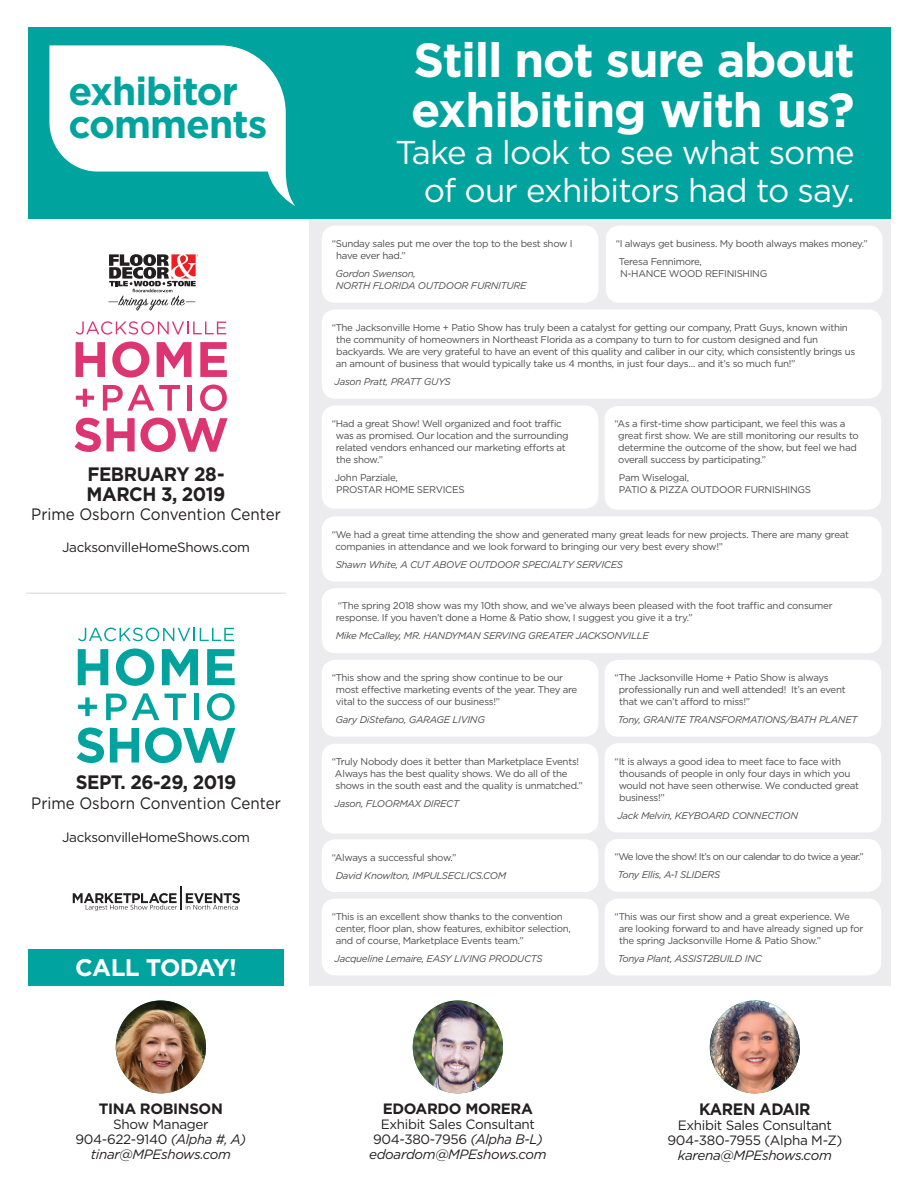
<style>
.page{position:relative;width:918px;height:1188px;background:#fff}
.page>*{position:absolute;margin:0;border:0;box-sizing:border-box;transform-origin:0 0}
.t1{font:700 48px/49.5px "Gotham";letter-spacing:-.025em;color:#fff}
.t2{font:700 39px/33px "Gotham";letter-spacing:-.025em;color:#00a39d}
.t3{font:33px/37.5px "Gotham";letter-spacing:-.025em;color:#fff;text-align:right}
.t4{font:700 24px "Gotham";letter-spacing:-.025em;color:#fff}
.t5{font:700 19.5px/19.5px "Gotham";letter-spacing:-.025em;color:#231f20;scale:.95 1}
.t6{font:16.5px "Gotham";color:#231f20;scale:.92 1}
.t7{font:700 16.5px "Gotham";letter-spacing:-.025em;color:#231f20;scale:.95 1}
.t8{font:700 15px "Gotham";letter-spacing:-.025em;color:#231f20}
.t9{font:13.5px/15px "Gotham";letter-spacing:-.025em;color:#231f20;text-align:center}
.t10{font:italic 13.5px "Gotham";letter-spacing:-.025em;color:#231f20}
.t11{font:9.75px/12px "Gotham";letter-spacing:-.03em;color:#4b4c4d}
.t12{font:italic 9.75px/12px "Gotham";letter-spacing:-.03em;color:#4b4c4d}
.t13{font:9.75px "Gotham";letter-spacing:-.06em;color:#4b4c4d}
.s1{font-style:italic;font-size:13.8px}
.s2{font-style:italic}
</style>
<div class="page">
<div style="left:310px;top:194px;width:581px;height:792px;background:#ececee"></div>
<div style="left:29px;top:949px;width:255px;height:36px;background:#00a39d"></div>
<div style="left:29px;top:27px;width:862px;height:192px;background:#00a39d"></div>
<hr style="left:180px;top:886px;width:2px;height:24px;background:#231f20">
<svg style="left:73px;top:893px;width:104px;height:18px"></svg>
<svg style="left:186px;top:893px;width:54px;height:17px"></svg>
<svg style="left:49px;top:45px;width:246px;height:161px"></svg>
<svg style="left:78px;top:628px;width:156px;height:13px"></svg>
<svg style="left:78px;top:649px;width:30px;height:36px"></svg>
<svg style="left:116px;top:649px;width:38px;height:37px"></svg>
<svg style="left:162px;top:649px;width:36px;height:36px"></svg>
<svg style="left:207px;top:649px;width:28px;height:36px"></svg>
<svg style="left:78px;top:697px;width:19px;height:19px"></svg>
<svg style="left:106px;top:693px;width:53px;height:27px"></svg>
<svg style="left:165px;top:694px;width:21px;height:26px"></svg>
<hr style="left:194px;top:694px;width:4px;height:26px;background:#00a39d">
<svg style="left:207px;top:693px;width:28px;height:28px"></svg>
<svg style="left:77px;top:728px;width:27px;height:35px"></svg>
<svg style="left:110px;top:728px;width:29px;height:35px"></svg>
<svg style="left:145px;top:727px;width:90px;height:36px"></svg>
<svg style="left:76px;top:321px;width:150px;height:14px"></svg>
<svg style="left:76px;top:342px;width:29px;height:35px"></svg>
<svg style="left:112px;top:342px;width:37px;height:36px"></svg>
<svg style="left:157px;top:342px;width:34px;height:35px"></svg>
<svg style="left:200px;top:342px;width:27px;height:35px"></svg>
<svg style="left:76px;top:389px;width:18px;height:18px"></svg>
<svg style="left:103px;top:385px;width:77px;height:26px"></svg>
<div style="left:187px;top:385px;width:5px;height:26px;background:#dd3472"></div>
<svg style="left:200px;top:385px;width:27px;height:26px"></svg>
<svg style="left:75px;top:418px;width:26px;height:34px"></svg>
<svg style="left:107px;top:418px;width:121px;height:34px"></svg>
<svg style="left:109px;top:254px;width:89px;height:57px"></svg>
<hr style="left:26px;top:593px;width:260px;height:1px;background:#e4e5e7">
<img style="left:116px;top:1001px;width:90px;height:92px">
<img style="left:413px;top:1001px;width:90px;height:92px">
<img style="left:710px;top:1001px;width:90px;height:92px">
<div style="left:322px;top:309px;width:560px;height:90px;background:#fff;border-radius:14px"></div>
<div style="left:322px;top:516px;width:560px;height:66px;background:#fff;border-radius:14px"></div>
<div style="left:322px;top:839px;width:276px;height:53px;background:#fff;border-radius:14px"></div>
<div style="left:322px;top:899px;width:276px;height:76px;background:#fff;border-radius:14px"></div>
<div style="left:605px;top:839px;width:276px;height:53px;background:#fff;border-radius:14px"></div>
<div style="left:322px;top:588px;width:560px;height:65px;background:#fff;border-radius:14px"></div>
<div style="left:322px;top:660px;width:276px;height:77px;background:#fff;border-radius:14px"></div>
<div style="left:605px;top:899px;width:276px;height:76px;background:#fff;border-radius:14px"></div>
<div style="left:322px;top:744px;width:276px;height:90px;background:#fff;border-radius:14px"></div>
<div style="left:605px;top:743px;width:276px;height:89px;background:#fff;border-radius:14px"></div>
<div style="left:605px;top:660px;width:276px;height:77px;background:#fff;border-radius:14px"></div>
<div style="left:322px;top:226px;width:276px;height:77px;background:#fff;border-radius:14px"></div>
<div style="left:322px;top:406px;width:276px;height:103px;background:#fff;border-radius:14px"></div>
<div style="left:606px;top:226px;width:276px;height:77px;background:#fff;border-radius:14px"></div>
<div style="left:605px;top:406px;width:276px;height:104px;background:#fff;border-radius:14px"></div>
<h2 class="t2" style="left:69px;top:75px;width:200px">exhibitor comments</h2>
<h3 class="t5" style="left:87px;top:465px;width:148px">FEBRUARY 28-<br>MARCH 3, 2019</h3>
<h3 class="t6" style="left:31px;top:504px;width:273px">Prime Osborn Convention Center</h3>
<h3 class="t9" style="left:62px;top:539px;width:189px">JacksonvilleHomeShows.com</h3>
<h3 class="t5" style="left:76px;top:773px;width:171px">SEPT. 26-29, 2019</h3>
<h3 class="t6" style="left:31px;top:792px;width:273px">Prime Osborn Convention Center</h3>
<h3 class="t9" style="left:62px;top:829px;width:189px">JacksonvilleHomeShows.com</h3>
<h3 class="t4" style="left:75px;top:952px;width:163px">CALL TODAY!</h3>
<h3 class="t8" style="left:99px;top:1098px;width:125px">TINA ROBINSON</h3>
<h3 class="t9" style="left:75px;top:1116px;width:172px">Show Manager<br>904-622-9140 <span class="s1">(Alpha #, A) </span><span class="s2">tinar@MPEshows.com</span></h3>
<h1 class="t1" style="left:411px;top:35px;width:445px">Still not sure about exhibiting with us?</h1>
<h3 class="t3" style="left:396px;top:133px;width:461px">Take a look to see what some of our exhibitors had to say.</h3>
<p class="t11" style="left:336px;top:237px;width:238px;text-indent:-5px">“Sunday sales put me over the top to the best show I have ever had.”</p>
<p class="t12" style="left:335px;top:267px;width:193px">Gordon Swenson,<br>NORTH FLORIDA OUTDOOR FURNITURE</p>
<p class="t11" style="left:619px;top:234px;width:250px;line-height:18px;text-indent:-3px">“I always get business. My booth always makes money.”<br>Teresa Fennimore,</p>
<p class="t11" style="left:620px;top:267px;width:149px">N-HANCE WOOD REFINISHING</p>
<p class="t11" style="left:336px;top:321px;width:521px;text-indent:-4px">“The Jacksonville Home + Patio Show has truly been a catalyst for getting our company, Pratt Guys, known within the community of homeowners in Northeast Florida as a company to turn to for custom designed and fun backyards. We are very grateful to have an event of this quality and caliber in our city, which consistently brings us an amount of business that would typically take us 4 months, in just four days… and it’s so much fun!”</p>
<p class="t12" style="left:335px;top:375px;width:118px">Jason Pratt, PRATT GUYS</p>
<p class="t11" style="left:336px;top:417px;width:234px;text-indent:-4px">“Had a great Show! Well organized and foot traffic was as promised. Our location and the surrounding related vendors enhanced our marketing efforts at the show.”</p>
<p class="t11" style="left:335px;top:471px;width:131px">John Parziale,<br>PROSTAR HOME SERVICES</p>
<p class="t11" style="left:618px;top:418px;width:242px;text-indent:-4px">“As a first-time show participant, we feel this was a great first show. We are still monitoring our results to determine the outcome of the show, but feel we had overall success by participating.”</p>
<p class="t11" style="left:619px;top:472px;width:194px">Pam Wiselogal,<br>PATIO &amp; PIZZA OUTDOOR FURNISHINGS</p>
<p class="t11" style="left:336px;top:528px;width:515px;text-indent:-4px">“We had a great time attending the show and generated many great leads for new projects. There are many great companies in attendance and we look forward to bringing our very best every show!”</p>
<p class="t12" style="left:336px;top:558px;width:289px">Shawn White, A CUT ABOVE OUTDOOR SPECIALTY SERVICES</p>
<p class="t11" style="left:336px;top:600px;width:498px">“The spring 2018 show was my 10th show, and we’ve always been pleased with the foot traffic and consumer response. If you haven’t done a Home &amp; Patio show, I suggest you give it a try.”</p>
<p class="t12" style="left:336px;top:630px;width:315px">Mike McCalley, MR. HANDYMAN SERVING GREATER JACKSONVILLE</p>
<p class="t11" style="left:336px;top:671px;width:243px;text-indent:-4px">“This show and the spring show continue to be our most effective marketing events of the year. They are vital to the success of our business!”</p>
<p class="t12" style="left:335px;top:713px;width:151px">Gary DiStefano, GARAGE LIVING</p>
<p class="t11" style="left:619px;top:671px;width:228px;text-indent:-4px">“The Jacksonville Home + Patio Show is always professionally run and well attended! It’s an event that we can’t afford to miss!”</p>
<p class="t12" style="left:618px;top:713px;width:241px">Tony, GRANITE TRANSFORMATIONS/BATH PLANET</p>
<p class="t11" style="left:335px;top:755px;width:249px;text-indent:-3px">“Truly Nobody does it better than Marketplace Events!<br>Always has the best quality shows. We do all of the shows in the south east and the quality is unmatched.”</p>
<p class="t12" style="left:335px;top:797px;width:126px">Jason, FLOORMAX DIRECT</p>
<p class="t11" style="left:332px;top:851px;width:126px">“Always a successful show.”</p>
<p class="t12" style="left:336px;top:869px;width:172px">David Knowlton, IMPULSECLICS.COM</p>
<p class="t11" style="left:336px;top:910px;width:237px;text-indent:-4px">“This is an excellent show thanks to the convention center, floor plan, show features, exhibitor selection, and of course, Marketplace Events team.”</p>
<p class="t12" style="left:335px;top:952px;width:210px">Jacqueline Lemaire, EASY LIVING PRODUCTS</p>
<p class="t11" style="left:619px;top:755px;width:242px;text-indent:-4px">“It is always a good idea to meet face to face with thousands of people in only four days in which you would not have seen otherwise. We conducted great business!”</p>
<p class="t12" style="left:618px;top:809px;width:182px">Jack Melvin, KEYBOARD CONNECTION</p>
<p class="t13" style="left:615px;top:851px;width:251px">“We love the show! It’s on our calendar to do twice a year.”</p>
<p class="t12" style="left:618px;top:869px;width:104px">Tony Ellis, A-1 SLIDERS</p>
<p class="t11" style="left:619px;top:910px;width:246px;text-indent:-4px">“This was our first show and a great experience. We are looking forward to and have already signed up for the spring Jacksonville Home &amp; Patio Show.”</p>
<p class="t12" style="left:618px;top:952px;width:146px">Tonya Plant, ASSIST2BUILD INC</p>
<h3 class="t8" style="left:383px;top:1098px;width:152px">EDOARDO MORERA</h3>
<h3 class="t9" style="left:369px;top:1116px;width:179px">Exhibit Sales Consultant<br>904-380-7956 <span class="s1">(Alpha B-L) </span><span class="s2">edoardom@MPEshows.com</span></h3>
<h3 class="t7" style="left:699px;top:1098px;width:119px">KAREN ADAIR</h3>
<h3 class="t9" style="left:668px;top:1117px;width:176px">Exhibit Sales Consultant<br>904-380-7955 (Alpha M-Z)</h3>
<h3 class="t10" style="left:678px;top:1146px;width:155px">karena@MPEshows.com</h3>
</div>
